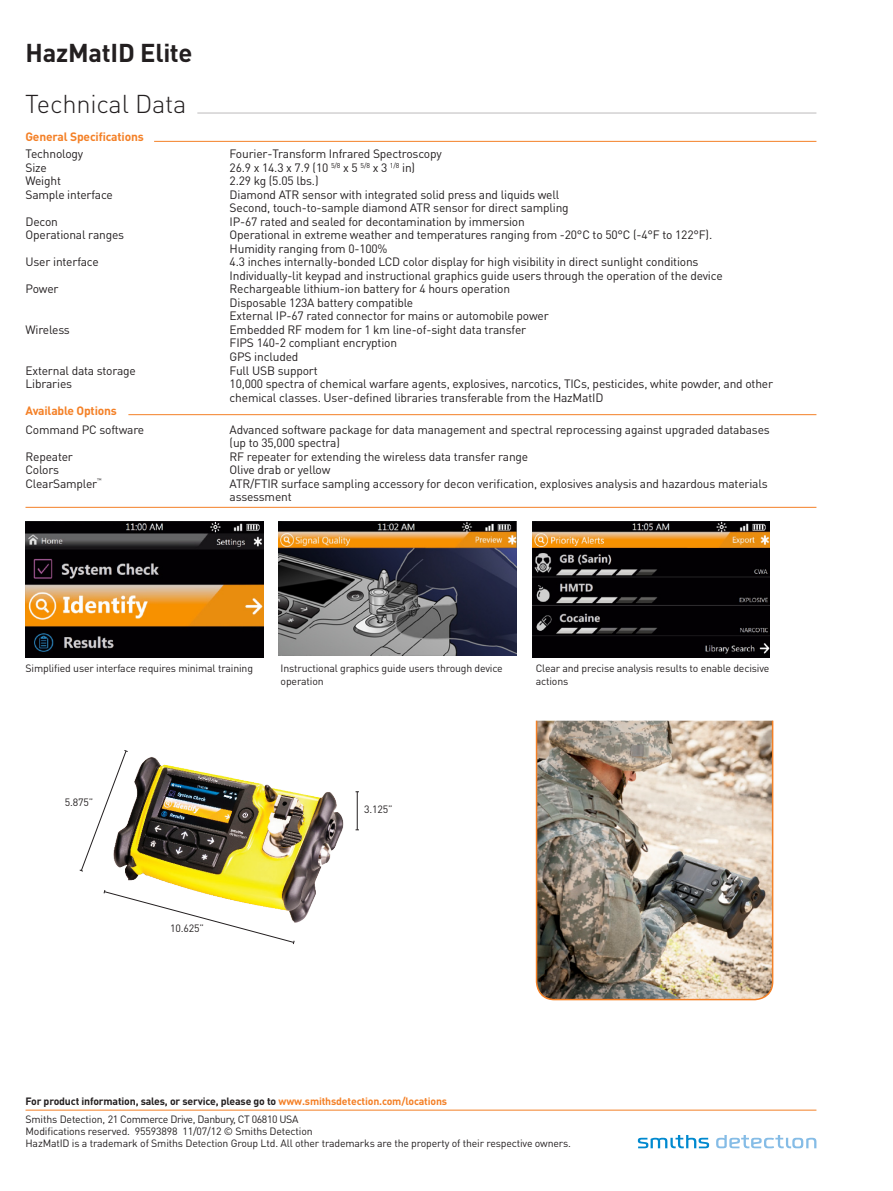
<style>
.page{position:relative;width:893px;height:1191px;background:#fff}
.page>*{position:absolute;margin:0;border:0;box-sizing:border-box;transform-origin:0 0}
.TopLineBack{font:700 25.5px "DIN Pro";letter-spacing:-.01em;color:#231f20}
.TopLineBack-2{font:300 25.5px "DIN Pro";letter-spacing:-.01em;color:#231f20}
.DataText{font:12px/13.5px "DIN Pro";letter-spacing:-.015em;color:#231f20}
.DataTextHeadline{font:700 12px "DIN Pro";letter-spacing:-.015em;color:#f48026}
.DataText-2{font:10.5px/13.5px "DIN Pro";letter-spacing:-.015em;color:#231f20}
.FooterText{font:10.5px "DIN Pro";letter-spacing:-.015em;color:#231f20}
.FooterText-2{font:700 10.5px "DIN Pro";letter-spacing:-.015em;color:#231f20}
.FooterText-3{font:10.5px "DIN Pro";letter-spacing:-.035em;color:#231f20}
.DataText-3{font:5.25px "DIN Pro";color:#231f20}
.s1{color:#f48026}
</style>
<div class="page">
<img style="left:125px;top:757px;width:234px;height:166px">
<svg style="left:79px;top:750px;width:50px;height:122px"></svg>
<img style="left:535px;top:720px;width:239px;height:281px">
<svg style="left:103px;top:889px;width:192px;height:56px"></svg>
<hr style="left:357px;top:791px;width:1px;height:39px;background:#231f20">
<svg style="left:638px;top:1135px;width:71px;height:13px"></svg>
<svg style="left:716px;top:1135px;width:100px;height:13px"></svg>
<hr style="left:154px;top:141px;width:662px;height:1px;background:#f48026">
<hr style="left:197px;top:113px;width:619px;height:1px;background:#231f20">
<hr style="left:26px;top:1109px;width:790px;height:1px;background:#f48026">
<hr style="left:26px;top:507px;width:790px;height:1px;background:#f48026">
<hr style="left:128px;top:414px;width:688px;height:1px;background:#f48026">
<img style="left:26px;top:522px;width:237px;height:135px">
<img style="left:279px;top:522px;width:238px;height:133px">
<img style="left:532px;top:522px;width:238px;height:135px">
<p class="TopLineBack" style="left:26px;top:35px;width:168px">HazMatID Elite</p>
<p class="TopLineBack-2" style="left:25px;top:87px;width:163px">Technical Data</p>
<p class="DataTextHeadline" style="left:26px;top:129px;width:120px">General Specifications</p>
<p class="DataText" style="left:26px;top:147px;width:59px">Technology</p>
<p class="DataText" style="left:26px;top:160px;width:23px">Size</p>
<p class="DataText" style="left:26px;top:174px;width:37px">Weight</p>
<p class="DataText" style="left:26px;top:187px;width:89px">Sample interface</p>
<p class="DataText" style="left:26px;top:214px;width:34px">Decon</p>
<p class="DataText" style="left:26px;top:228px;width:100px">Operational ranges</p>
<p class="DataText" style="left:26px;top:255px;width:75px">User interface</p>
<p class="DataText" style="left:26px;top:282px;width:35px">Power</p>
<p class="DataText" style="left:26px;top:322px;width:46px">Wireless</p>
<p class="DataText" style="left:26px;top:363px;width:112px">External data storage</p>
<p class="DataText" style="left:26px;top:376px;width:48px">Libraries</p>
<p class="DataTextHeadline" style="left:26px;top:402px;width:93px">Available Options</p>
<p class="DataText" style="left:26px;top:422px;width:120px">Command PC software</p>
<p class="DataText" style="left:26px;top:449px;width:49px">Repeater</p>
<p class="DataText" style="left:26px;top:463px;width:73px">Colors<br>ClearSampler</p>
<p class="DataText-3" style="left:97px;top:476px;width:6px">™</p>
<p class="DataText" style="left:230px;top:147px;width:214px">Fourier-Transform Infrared Spectroscopy</p>
<p class="DataText" style="left:230px;top:160px;width:187px">26.9 x 14.3 x 7.9 (10 <sup>5/8</sup> x 5 <sup>5/8</sup> x 3 <sup>1/8</sup> in)</p>
<p class="DataText" style="left:230px;top:174px;width:90px">2.29 kg (5.05 lbs.)</p>
<p class="DataText" style="left:230px;top:187px;width:331px">Diamond ATR sensor with integrated solid press and liquids well</p>
<p class="DataText" style="left:230px;top:201px;width:341px">Second, touch-to-sample diamond ATR sensor for direct sampling</p>
<p class="DataText" style="left:230px;top:214px;width:297px">IP-67 rated and sealed for decontamination by immersion</p>
<p class="DataText" style="left:230px;top:228px;width:484px">Operational in extreme weather and temperatures ranging from -20°C to 50°C (-4°F to 122°F).</p>
<p class="DataText" style="left:230px;top:241px;width:159px">Humidity ranging from 0-100%</p>
<p class="DataText" style="left:230px;top:255px;width:470px">4.3 inches internally-bonded LCD color display for high visibility in direct sunlight conditions</p>
<p class="DataText" style="left:230px;top:268px;width:495px">Individually-lit keypad and instructional graphics guide users through the operation of the device</p>
<p class="DataText" style="left:230px;top:282px;width:282px">Rechargeable lithium-ion battery for 4 hours operation</p>
<p class="DataText" style="left:230px;top:295px;width:185px">Disposable 123A battery compatible</p>
<p class="DataText" style="left:230px;top:309px;width:321px">External IP-67 rated connector for mains or automobile power</p>
<p class="DataText" style="left:230px;top:322px;width:298px">Embedded RF modem for 1 km line-of-sight data transfer</p>
<p class="DataText" style="left:230px;top:336px;width:169px">FIPS 140-2 compliant encryption</p>
<p class="DataText" style="left:230px;top:349px;width:70px">GPS included</p>
<p class="DataText" style="left:230px;top:363px;width:90px">Full USB support</p>
<p class="DataText" style="left:230px;top:376px;width:545px">10,000 spectra of chemical warfare agents, explosives, narcotics, TICs, pesticides, white powder, and other chemical classes. User-defined libraries transferable from the HazMatID</p>
<p class="DataText" style="left:230px;top:422px;width:542px">Advanced software package for data management and spectral reprocessing against upgraded databases (up to 35,000 spectra)</p>
<p class="DataText" style="left:230px;top:449px;width:300px">RF repeater for extending the wireless data transfer range</p>
<p class="DataText" style="left:230px;top:463px;width:102px">Olive drab or yellow</p>
<p class="DataText" style="left:230px;top:476px;width:540px">ATR/FTIR surface sampling accessory for decon verification, explosives analysis and hazardous materials assessment</p>
<p class="DataText-2" style="left:26px;top:660px;width:229px">Simplified user interface requires minimal training</p>
<p class="DataText-2" style="left:281px;top:660px;width:224px">Instructional graphics guide users through device operation</p>
<p class="DataText-2" style="left:536px;top:660px;width:235px">Clear and precise analysis results to enable decisive actions</p>
<p class="DataText-2" style="left:65px;top:795px;width:30px">5.875”</p>
<p class="DataText-2" style="left:170px;top:921px;width:35px">10.625”</p>
<p class="DataText-2" style="left:364px;top:801px;width:30px">3.125”</p>
<p class="FooterText-2" style="left:26px;top:1094px;width:423px">For product information, sales, or service, please go to <span class="s1">www.smithsdetection.com/locations</span></p>
<p class="FooterText-3" style="left:26px;top:1112px;width:275px">Smiths Detection, 21 Commerce Drive, Danbury, CT 06810 USA</p>
<p class="FooterText" style="left:26px;top:1124px;width:289px">Modifications reserved. 95593898 11/07/12 © Smiths Detection</p>
<p class="FooterText" style="left:26px;top:1136px;width:547px">HazMatID is a trademark of Smiths Detection Group Ltd. All other trademarks are the property of their respective owners.</p>
</div>
